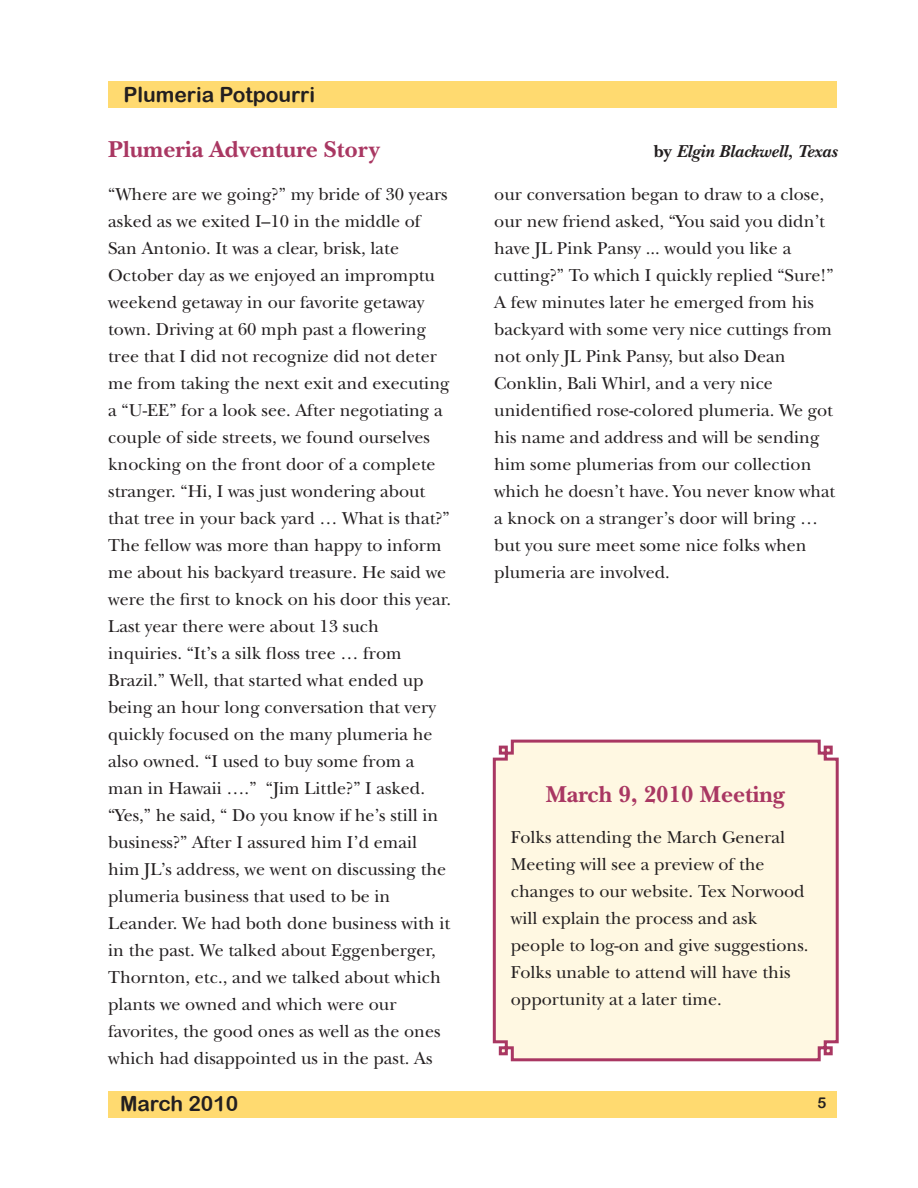
<style>
.page{position:relative;width:918px;height:1188px;background:#fff}
.page>*{position:absolute;margin:0;border:0;box-sizing:border-box;transform-origin:0 0}
.t1{font:700 24px "New Baskerville Std";color:#a93762}
.t2{font:21px "Arial Rounded MT Bold";color:#231f20}
.t3{font:18px/27px "New Baskerville Std";color:#231f20}
.t4{font:italic 700 18px "New Baskerville Std";color:#231f20}
.t5{font:15px "Arial Rounded MT Bold";color:#231f20}
.s1{font-style:normal}
</style>
<div class="page">
<div style="left:108px;top:81px;width:729px;height:27px;background:#ffda70"></div>
<div style="left:108px;top:1091px;width:729px;height:27px;background:#ffda70"></div>
<div style="left:492px;top:739px;width:347px;height:323px;background:#fff8e2"></div>
<p class="t2" style="left:123px;top:82px;width:193px">Plumeria Potpourri</p>
<h1 class="t1" style="left:108px;top:135px;width:273px">Plumeria Adventure Story</h1>
<p class="t4" style="left:654px;top:141px;width:185px"><span class="s1">by</span> Elgin Blackwell, Texas</p>
<p class="t3" style="left:494px;top:181px;width:342px">our conversation began to draw to a close, our new friend asked, “You said you didn’t have JL Pink Pansy ... would you like a cutting?” To which I quickly replied “Sure!” A few minutes later he emerged from his backyard with some very nice cuttings from not only JL Pink Pansy, but also Dean Conklin, Bali Whirl, and a very nice unidentified rose-colored plumeria. We got his name and address and will be sending him some plumerias from our collection which he doesn’t have. You never know what a knock on a stranger’s door will bring … but you sure meet some nice folks when plumeria are involved.</p>
<p class="t3" style="left:108px;top:181px;width:344px">“Where are we going?” my bride of 30 years asked as we exited I–10 in the middle of San Antonio. It was a clear, brisk, late October day as we enjoyed an impromptu weekend getaway in our favorite getaway town. Driving at 60 mph past a flowering tree that I did not recognize did not deter me from taking the next exit and executing a “U-EE” for a look see. After negotiating a couple of side streets, we found ourselves knocking on the front door of a complete stranger. “Hi, I was just wondering about that tree in your back yard … What is that?” The fellow was more than happy to inform me about his backyard treasure. He said we were the first to knock on his door this year.<br>Last year there were about 13 such inquiries. “It’s a silk floss tree … from Brazil.” Well, that started what ended up being an hour long conversation that very quickly focused on the many plumeria he also owned. “I used to buy some from a man in Hawaii ….” “Jim Little?” I asked. “Yes,” he said, “ Do you know if he’s still in business?” After I assured him I’d email him JL’s address, we went on discussing the plumeria business that used to be in Leander. We had both done business with it in the past. We talked about Eggenberger, Thornton, etc., and we talked about which plants we owned and which were our favorites, the good ones as well as the ones which had disappointed us in the past. As</p>
<h1 class="t1" style="left:546px;top:781px;width:241px">March 9, 2010 Meeting</h1>
<p class="t3" style="left:511px;top:824px;width:299px">Folks attending the March General Meeting will see a preview of the changes to our website. Tex Norwood will explain the process and ask people to log-on and give suggestions.<br>Folks unable to attend will have this opportunity at a later time.</p>
<p class="t2" style="left:120px;top:1091px;width:120px">March 2010</p>
<p class="t5" style="left:818px;top:1094px;width:10px">5</p>
</div>
